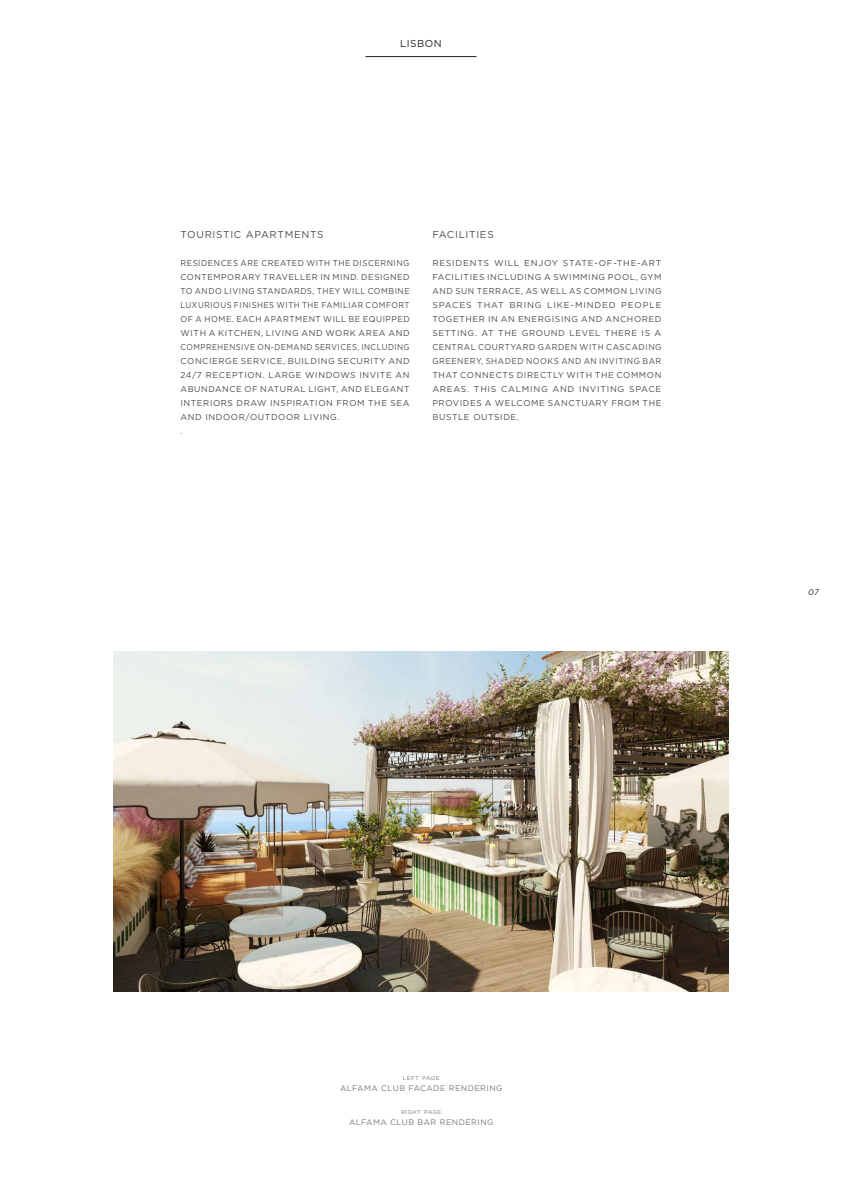
<style>
.page{position:relative;width:842px;height:1191px;background:#fff}
.page>*{position:absolute;margin:0;border:0;box-sizing:border-box;transform-origin:0 0}
.t1{font:10px "Gotham Book OMT";letter-spacing:.07em;color:#4b4c4d}
.t2{font:10px "Gotham";letter-spacing:.05em;color:#231f20}
.t3{font:8.5px/14px "Gotham";letter-spacing:.07em;color:#4b4c4d;scale:.94 1}
.t4{font:8.5px/14px "Gotham";letter-spacing:.07em;color:#4b4c4d;text-align:justify}
.t5{font:8px "Gotham";letter-spacing:.06em;color:#76787b}
.t6{font:italic 8px "Gotham";color:#231f20}
.t7{font:5.6px "Gotham";letter-spacing:.085em;color:#76787b}
</style>
<div class="page">
<hr style="left:365px;top:56px;width:111px;height:1px;background:#231f20">
<img style="left:113px;top:651px;width:616px;height:340px">
<p class="t2" style="left:400px;top:37px;width:43px">LISBON</p>
<p class="t1" style="left:180px;top:229px;width:144px">TOURISTIC APARTMENTS</p>
<p class="t3" style="left:180px;top:256px;width:245px">RESIDENCES ARE CREATED WITH THE DISCERNING CONTEMPORARY TRAVELLER IN MIND. DESIGNED TO ANDO LIVING STANDARDS, THEY WILL COMBINE LUXURIOUS FINISHES WITH THE FAMILIAR COMFORT OF A HOME. EACH APARTMENT WILL BE EQUIPPED WITH A KITCHEN, LIVING AND WORK AREA AND COMPREHENSIVE ON-DEMAND SERVICES, INCLUDING CONCIERGE SERVICE, BUILDING SECURITY AND 24/7 RECEPTION. LARGE WINDOWS INVITE AN ABUNDANCE OF NATURAL LIGHT, AND ELEGANT INTERIORS DRAW INSPIRATION FROM THE SEA AND INDOOR/OUTDOOR LIVING.<br>.</p>
<p class="t1" style="left:432px;top:229px;width:63px">FACILITIES</p>
<p class="t4" style="left:432px;top:256px;width:231px">RESIDENTS WILL ENJOY STATE-OF-THE-ART FACILITIES INCLUDING A SWIMMING POOL, GYM AND SUN TERRACE, AS WELL AS COMMON LIVING SPACES THAT BRING LIKE-MINDED PEOPLE TOGETHER IN AN ENERGISING AND ANCHORED SETTING. AT THE GROUND LEVEL THERE IS A CENTRAL COURTYARD GARDEN WITH CASCADING GREENERY, SHADED NOOKS AND AN INVITING BAR THAT CONNECTS DIRECTLY WITH THE COMMON AREAS. THIS CALMING AND INVITING SPACE PROVIDES A WELCOME SANCTUARY FROM THE BUSTLE OUTSIDE.</p>
<p class="t6" style="left:808px;top:587px;width:12px">07</p>
<p class="t7" style="left:403px;top:1074px;width:38px">LEFT PAGE</p>
<p class="t5" style="left:340px;top:1083px;width:164px">ALFAMA CLUB FACADE RENDERING</p>
<p class="t7" style="left:401px;top:1108px;width:42px">RIGHT PAGE</p>
<p class="t5" style="left:349px;top:1117px;width:146px">ALFAMA CLUB BAR RENDERING</p>
</div>
